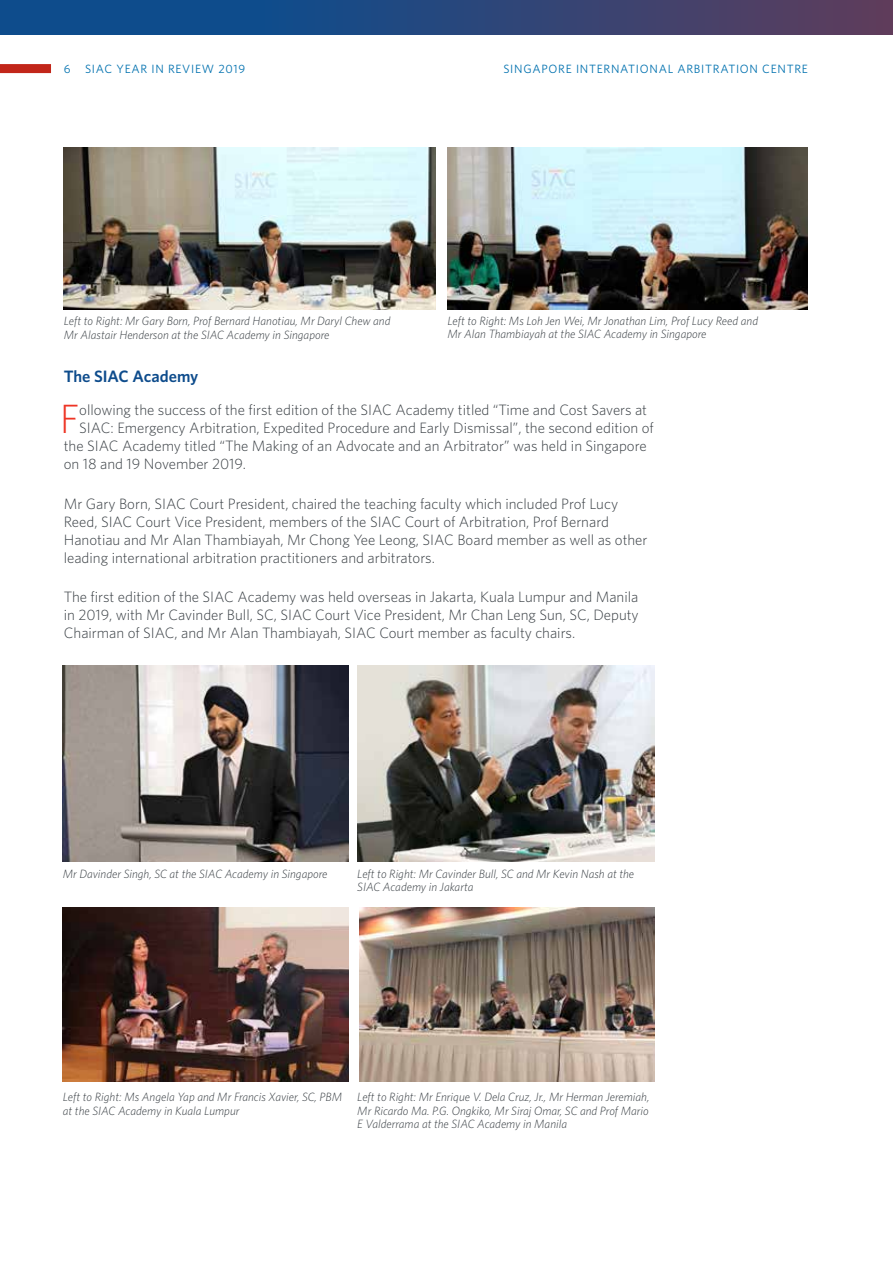
<style>
.page{position:relative;width:893px;height:1263px;background:#fff}
.page>*{position:absolute;margin:0;border:0;box-sizing:border-box;transform-origin:0 0}
.t1{font:300 40.95px "Whitney";color:#ee3525}
.t2{font:600 16.5px "Whitney";color:#0e4c8c}
.t3{font:300 15px/18px "Whitney";color:#373d42}
.t4{font:italic 300 12px/13.5px "Whitney";color:#373d42}
.t5{font:12px "Whitney";letter-spacing:.06em;color:#0071af}
</style>
<div class="page">
<img style="left:64px;top:148px;width:372px;height:161px">
<img style="left:447px;top:148px;width:361px;height:161px">
<img style="left:63px;top:665px;width:286px;height:197px">
<img style="left:357px;top:665px;width:298px;height:197px">
<img style="left:63px;top:907px;width:286px;height:175px">
<img style="left:360px;top:907px;width:295px;height:175px">
<div style="left:0;top:64px;width:51px;height:9px;background:#c2261a"></div>
<div style="left:0;top:0;width:893px;height:34px;background:linear-gradient(to right,#004f96,#593d5e)"></div>
<p class="t5" style="left:64px;top:61px;width:183px">6 SIAC YEAR IN REVIEW 2019</p>
<p class="t5" style="left:503px;top:61px;width:306px">SINGAPORE INTERNATIONAL ARBITRATION CENTRE</p>
<p class="t4" style="left:64px;top:314px;width:328px">Left to Right: Mr Gary Born, Prof Bernard Hanotiau, Mr Daryl Chew and<br>Mr Alastair Henderson at the SIAC Academy in Singapore</p>
<p class="t2" style="left:64px;top:366px;width:136px">The SIAC Academy</p>
<p class="t4" style="left:447px;top:314px;width:312px">Left to Right: Ms Loh Jen Wei, Mr Jonathan Lim, Prof Lucy Reed and<br>Mr Alan Thambiayah at the SIAC Academy in Singapore</p>
<h1 class="t1" style="left:60px;top:395px;width:21px">F</h1>
<p class="t3" style="left:79px;top:401px;width:569px">ollowing the success of the first edition of the SIAC Academy titled “Time and Cost Savers at</p>
<p class="t3" style="left:79px;top:419px;width:576px">SIAC: Emergency Arbitration, Expedited Procedure and Early Dismissal”, the second edition of</p>
<p class="t3" style="left:64px;top:437px;width:584px">the SIAC Academy titled “The Making of an Advocate and an Arbitrator” was held in Singapore</p>
<p class="t3" style="left:64px;top:455px;width:184px">on 18 and 19 November 2019.</p>
<p class="t3" style="left:64px;top:494px;width:585px">Mr Gary Born, SIAC Court President, chaired the teaching faculty which included Prof Lucy Reed, SIAC Court Vice President, members of the SIAC Court of Arbitration, Prof Bernard Hanotiau and Mr Alan Thambiayah, Mr Chong Yee Leong, SIAC Board member as well as other leading international arbitration practitioners and arbitrators.</p>
<p class="t3" style="left:64px;top:587px;width:576px;text-align:justify">The first edition of the SIAC Academy was held overseas in Jakarta, Kuala Lumpur and Manila in 2019, with Mr Cavinder Bull, SC, SIAC Court Vice President, Mr Chan Leng Sun, SC, Deputy Chairman of SIAC, and Mr Alan Thambiayah, SIAC Court member as faculty chairs.</p>
<p class="t4" style="left:63px;top:867px;width:266px">Mr Davinder Singh, SC at the SIAC Academy in Singapore</p>
<p class="t4" style="left:357px;top:867px;width:278px">Left to Right: Mr Cavinder Bull, SC and Mr Kevin Nash at the<br>SIAC Academy in Jakarta</p>
<p class="t4" style="left:63px;top:1090px;width:281px">Left to Right: Ms Angela Yap and Mr Francis Xavier, SC, PBM at the SIAC Academy in Kuala Lumpur</p>
<p class="t4" style="left:357px;top:1090px;width:294px;text-align:justify">Left to Right: Mr Enrique V. Dela Cruz, Jr., Mr Herman Jeremiah, Mr Ricardo Ma. P.G. Ongkiko, Mr Siraj Omar, SC and Prof Mario E Valderrama at the SIAC Academy in Manila</p>
</div>
